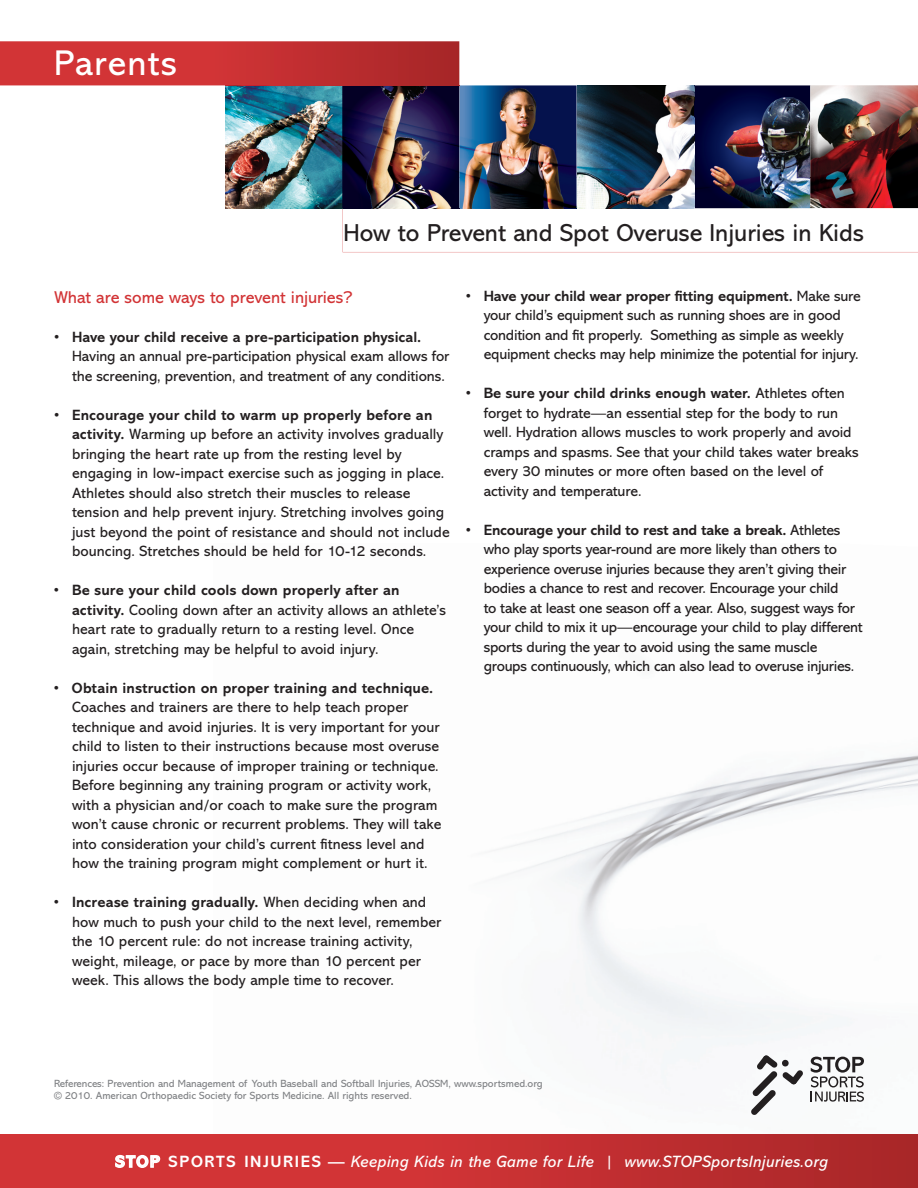
<style>
.page{position:relative;width:918px;height:1188px;background:#fff}
.page>*{position:absolute;margin:0;border:0;box-sizing:border-box;transform-origin:0 0}
.t1{font:36px "Abadi";letter-spacing:.04em;color:#fff}
.t2{font:24.75px "Abadi";color:#231f20}
.t3{font:17.25px "Abadi";color:#d23436}
.t4{font:italic 16.5px "Abadi";letter-spacing:.02em;color:#fff}
.t5{font:15px/19.5px "Abadi";color:#231f20}
.t6{font:15px/19.5px "Abadi";letter-spacing:-.02em;color:#231f20}
.t7{font:700 15px "Abadi";letter-spacing:.01em;color:#231f20}
.t8{font:10.5px/12.6px "Abadi";color:#808285}
.s1{font-weight:700}
.s2{font-weight:700;font-style:normal}
</style>
<div class="page">
<img style="left:580px;top:755px;width:338px;height:135px">
<img style="left:512px;top:890px;width:349px;height:212px">
<svg style="left:343px;top:208px;width:575px;height:1px"></svg>
<img style="left:578px;top:208px;width:116px;height:1px">
<img style="left:810px;top:85px;width:108px;height:123px">
<svg style="left:0;top:41px;width:459px;height:44px;background:#c63133"></svg>
<div style="left:0;top:1134px;width:918px;height:54px;background:linear-gradient(to right,#dd373a,#b0292b)"></div>
<svg style="left:114px;top:1154px;width:47px;height:15px"></svg>
<img style="left:225px;top:85px;width:585px;height:123px">
<img style="left:459px;top:177px;width:118px;height:1px">
<img style="left:810px;top:177px;width:108px;height:1px">
<img style="left:225px;top:85px;width:234px;height:1px">
<svg style="left:751px;top:1055px;width:52px;height:60px"></svg>
<svg style="left:811px;top:1057px;width:53px;height:45px"></svg>
<h1 class="t1" style="left:54px;top:43px;width:124px">Parents</h1>
<h2 class="t2" style="left:344px;top:219px;width:522px">How to Prevent and Spot Overuse Injuries in Kids</h2>
<p class="t3" style="left:54px;top:287px;width:300px">What are some ways to prevent injuries?</p>
<p class="t5" style="left:72px;top:327px;width:379px;text-indent:-18px">• <span class="s1">Have your child receive a pre-participation physical.<br></span>Having an annual pre-participation physical exam allows for the screening, prevention, and treatment of any conditions.</p>
<p class="t5" style="left:72px;top:405px;width:379px;text-indent:-18px">• <span class="s1">Encourage your child to warm up properly before an activity.</span> Warming up before an activity involves gradually bringing the heart rate up from the resting level by engaging in low-impact exercise such as jogging in place.<br>Athletes should also stretch their muscles to release tension and help prevent injury. Stretching involves going just beyond the point of resistance and should not include bouncing. Stretches should be held for 10-12 seconds.</p>
<p class="t5" style="left:72px;top:580px;width:375px;text-indent:-18px">• <span class="s1">Be sure your child cools down properly after an activity.</span> Cooling down after an activity allows an athlete’s heart rate to gradually return to a resting level. Once again, stretching may be helpful to avoid injury.</p>
<p class="t7" style="left:54px;top:679px;width:381px">• Obtain instruction on proper training and technique.</p>
<p class="t5" style="left:72px;top:697px;width:371px">Coaches and trainers are there to help teach proper technique and avoid injuries. It is very important for your child to listen to their instructions because most overuse injuries occur because of improper training or technique.<br>Before beginning any training program or activity work, with a physician and/or coach to make sure the program won’t cause chronic or recurrent problems. They will take into consideration your child’s current fitness level and how the training program might complement or hurt it.</p>
<p class="t5" style="left:72px;top:892px;width:371px;text-indent:-18px">• <span class="s1">Increase training gradually.</span> When deciding when and how much to push your child to the next level, remember the 10 percent rule: do not increase training activity, weight, mileage, or pace by more than 10 percent per week. This allows the body ample time to recover.</p>
<p class="t5" style="left:484px;top:286px;width:378px;text-indent:-18px">• <span class="s1">Have your child wear proper fitting equipment.</span> Make sure your child’s equipment such as running shoes are in good condition and fit properly. Something as simple as weekly equipment checks may help minimize the potential for injury.</p>
<p class="t5" style="left:484px;top:384px;width:377px;text-indent:-18px">• <span class="s1">Be sure your child drinks enough water.</span> Athletes often forget to hydrate—an essential step for the body to run well. Hydration allows muscles to work properly and avoid cramps and spasms. See that your child takes water breaks every 30 minutes or more often based on the level of activity and temperature.</p>
<p class="t6" style="left:484px;top:520px;width:380px;text-indent:-18px">• <span class="s1">Encourage your child to rest and take a break.</span> Athletes who play sports year-round are more likely than others to experience overuse injuries because they aren’t giving their bodies a chance to rest and recover. Encourage your child<br>to take at least one season off a year. Also, suggest ways for your child to mix it up—encourage your child to play different sports during the year to avoid using the same muscle groups continuously, which can also lead to overuse injuries.</p>
<p class="t8" style="left:54px;top:1077px;width:490px">References: Prevention and Management of Youth Baseball and Softball Injuries, AOSSM, www.sportsmed.org © 2010. American Orthopaedic Society for Sports Medicine. All rights reserved.</p>
<p class="t4" style="left:115px;top:1153px;width:714px"><span class="s2">STOP SPORTS INJURIES —</span> Keeping Kids in the Game for Life | www.STOPSportsInjuries.org</p>
</div>
